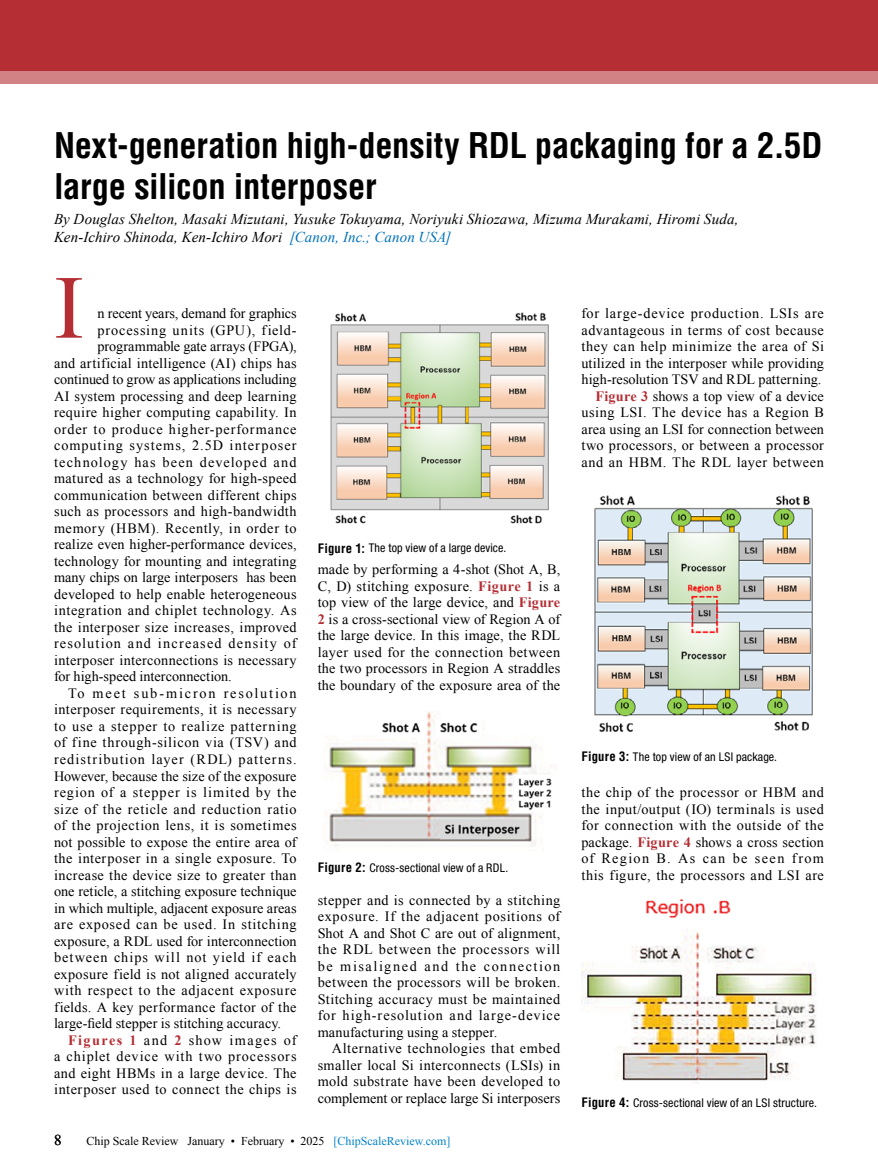
<style>
.page{position:relative;width:878px;height:1175px;background:#fff}
.page>*{position:absolute;margin:0;border:0;box-sizing:border-box;transform-origin:0 0}
.t1{font:90px "Times New Roman";color:#b42e34}
.t2{font:700 condensed 34.5px/41.4px "Helvetica LT Std";letter-spacing:-.01em;color:#000}
.t3{font:italic 15px/18px "Times New Roman";letter-spacing:.005em;color:#000}
.t4{font:15px "Times New Roman";color:#000}
.t5{font:14.25px/16.5px "Times New Roman";letter-spacing:.03em;color:#000;text-align:justify}
.t6{font:14.25px "Times New Roman";color:#000}
.t7{font:14.25px "Times New Roman";letter-spacing:.06em;color:#000}
.t8{font:14.25px "Times New Roman";letter-spacing:.07em;color:#000}
.t9{font:14.25px "Times New Roman";letter-spacing:.005em;color:#000}
.t10{font:14.25px "Times New Roman";letter-spacing:.01em;color:#000}
.t11{font:14.25px "Times New Roman";letter-spacing:.055em;color:#000}
.t12{font:14.25px "Times New Roman";letter-spacing:.08em;color:#000}
.t13{font:14.25px "Times New Roman";letter-spacing:-.005em;color:#000}
.t14{font:14.25px "Times New Roman";letter-spacing:-.01em;color:#000}
.t15{font:14.25px "Times New Roman";letter-spacing:.075em;color:#000}
.t16{font:14.25px "Times New Roman";letter-spacing:.05em;color:#000}
.t17{font:14.25px "Times New Roman";letter-spacing:.125em;color:#000}
.t18{font:14.25px "Times New Roman";letter-spacing:.085em;color:#000}
.t19{font:condensed 12px "Helvetica Neue LT Std";letter-spacing:.01em;color:#000}
.t20{font:12px "Times New Roman";color:#000}
.s1{color:#0072bc}
.s2{font-weight:700;color:#b42e34}
.s3{font-family:"Helvetica LT Std";font-weight:700;font-size:12.75px}
.s4{color:#0083ca}
</style>
<div class="page">
<div style="left:0;top:0;width:878px;height:70px;background:#b42e34"></div>
<div style="left:0;top:70px;width:878px;height:13px;background:#d28185"></div>
<img style="left:330px;top:312px;width:219px;height:212px">
<img style="left:326px;top:711px;width:230px;height:135px">
<img style="left:594px;top:495px;width:219px;height:237px">
<img style="left:581px;top:899px;width:235px;height:184px">
<h2 class="t2" style="left:54px;top:124px;width:770px">Next-generation high-density RDL packaging for a 2.5D large silicon interposer</h2>
<p class="t3" style="left:54px;top:210px;width:686px">By Douglas Shelton, Masaki Mizutani, Yusuke Tokuyama, Noriyuki Shiozawa, Mizuma Murakami, Hiromi Suda,<br>Ken-Ichiro Shinoda, Ken-Ichiro Mori <span class="s1">[Canon, Inc.; Canon USA]</span></p>
<h1 class="t1" style="left:54px;top:247px;width:31px">I</h1>
<p class="t13" style="left:97px;top:304px;width:200px">n recent years, demand for graphics</p>
<p class="t7" style="left:97px;top:320px;width:201px">processing units (GPU), field-</p>
<p class="t13" style="left:97px;top:337px;width:201px">programmable gate arrays (FPGA),</p>
<p class="t5" style="left:54px;top:354px;width:244px">and artificial intelligence (AI) chips has</p>
<p class="t14" style="left:54px;top:370px;width:244px">continued to grow as applications including</p>
<p class="t5" style="left:54px;top:387px;width:244px">AI system processing and deep learning</p>
<p class="t5" style="left:54px;top:404px;width:244px">require higher computing capability. In</p>
<p class="t7" style="left:54px;top:419px;width:244px">order to produce higher-performance</p>
<p class="t8" style="left:54px;top:436px;width:244px">computing systems, 2.5D interposer</p>
<p class="t12" style="left:54px;top:452px;width:244px">technology has been developed and</p>
<p class="t5" style="left:54px;top:470px;width:244px">matured as a technology for high-speed</p>
<p class="t5" style="left:54px;top:486px;width:244px">communication between different chips</p>
<p class="t5" style="left:54px;top:503px;width:244px">such as processors and high-bandwidth</p>
<p class="t5" style="left:54px;top:519px;width:244px">memory (HBM). Recently, in order to</p>
<p class="t10" style="left:54px;top:535px;width:244px">realize even higher-performance devices,</p>
<p class="t10" style="left:54px;top:551px;width:244px">technology for mounting and integrating</p>
<p class="t6" style="left:54px;top:568px;width:244px">many chips on large interposers has been</p>
<p class="t5" style="left:54px;top:585px;width:244px">developed to help enable heterogeneous</p>
<p class="t5" style="left:54px;top:602px;width:244px">integration and chiplet technology. As</p>
<p class="t5" style="left:54px;top:618px;width:244px">the interposer size increases, improved</p>
<p class="t12" style="left:54px;top:634px;width:244px">resolution and increased density of</p>
<p class="t5" style="left:54px;top:651px;width:244px">interposer interconnections is necessary</p>
<p class="t6" style="left:54px;top:667px;width:179px">for high-speed interconnection.</p>
<p class="t17" style="left:68px;top:683px;width:230px">To meet sub-micron resolution</p>
<p class="t5" style="left:54px;top:701px;width:244px">interposer requirements, it is necessary</p>
<p class="t7" style="left:54px;top:716px;width:244px">to use a stepper to realize patterning</p>
<p class="t5" style="left:54px;top:734px;width:244px">of fine through-silicon via (TSV) and</p>
<p class="t15" style="left:54px;top:749px;width:244px">redistribution layer (RDL) patterns.</p>
<p class="t6" style="left:54px;top:766px;width:244px">However, because the size of the exposure</p>
<p class="t8" style="left:54px;top:782px;width:244px">region of a stepper is limited by the</p>
<p class="t16" style="left:54px;top:799px;width:244px">size of the reticle and reduction ratio</p>
<p class="t5" style="left:54px;top:816px;width:244px">of the projection lens, it is sometimes</p>
<p class="t5" style="left:54px;top:833px;width:244px">not possible to expose the entire area of</p>
<p class="t5" style="left:54px;top:849px;width:244px">the interposer in a single exposure. To</p>
<p class="t5" style="left:54px;top:866px;width:244px">increase the device size to greater than</p>
<p class="t6" style="left:54px;top:881px;width:244px">one reticle, a stitching exposure technique</p>
<p class="t6" style="left:54px;top:898px;width:244px">in which multiple, adjacent exposure areas</p>
<p class="t11" style="left:54px;top:914px;width:244px">are exposed can be used. In stitching</p>
<p class="t9" style="left:54px;top:931px;width:244px">exposure, a RDL used for interconnection</p>
<p class="t8" style="left:54px;top:947px;width:244px">between chips will not yield if each</p>
<p class="t5" style="left:54px;top:965px;width:244px">exposure field is not aligned accurately</p>
<p class="t11" style="left:54px;top:980px;width:244px">with respect to the adjacent exposure</p>
<p class="t5" style="left:54px;top:998px;width:244px">fields. A key performance factor of the</p>
<p class="t9" style="left:54px;top:1013px;width:228px">large-field stepper is stitching accuracy.</p>
<p class="t18" style="left:68px;top:1030px;width:230px"><span class="s2">Figures 1</span> and <span class="s2">2</span> show images of</p>
<p class="t7" style="left:54px;top:1046px;width:244px">a chiplet device with two processors</p>
<p class="t5" style="left:54px;top:1064px;width:244px">and eight HBMs in a large device. The</p>
<p class="t5" style="left:54px;top:1080px;width:244px">interposer used to connect the chips is</p>
<p class="t19" style="left:318px;top:541px;width:190px"><span class="s3">Figure 1:</span> The top view of a large device.</p>
<p class="t5" style="left:318px;top:561px;width:244px">made by performing a 4-shot (Shot A, B, C, D) stitching exposure. <span class="s2">Figure 1</span> is a top view of the large device, and <span class="s2">Figure 2</span> is a cross-sectional view of Region A of the large device. In this image, the RDL layer used for the connection between the two processors in Region A straddles the boundary of the exposure area of the</p>
<p class="t19" style="left:318px;top:860px;width:192px"><span class="s3">Figure 2:</span> Cross-sectional view of a RDL.</p>
<p class="t5" style="left:318px;top:891px;width:244px">stepper and is connected by a stitching exposure. If the adjacent positions of Shot A and Shot C are out of alignment, the RDL between the processors will be misaligned and the connection between the processors will be broken.<br>Stitching accuracy must be maintained for high-resolution and large-device manufacturing using a stepper.</p>
<p class="t5" style="left:318px;top:1039px;width:244px;text-indent:14px">Alternative technologies that embed smaller local Si interconnects (LSIs) in mold substrate have been developed to complement or replace large Si interposers</p>
<p class="t4" style="left:54px;top:1129px;width:9px">8</p>
<p class="t20" style="left:86px;top:1132px;width:365px">Chip Scale Review January • February • 2025 <span class="s4">[ChipScaleReview.com]</span></p>
<p class="t5" style="left:581px;top:305px;width:244px;text-align:right">for large-device production. LSIs are advantageous in terms of cost because they can help minimize the area of Si utilized in the interposer while providing high-resolution TSV and RDL patterning.<br><span class="s2">Figure 3</span> shows a top view of a device using LSI. The device has a Region B area using an LSI for connection between two processors, or between a processor and an HBM. The RDL layer between</p>
<p class="t19" style="left:581px;top:750px;width:197px"><span class="s3">Figure 3:</span> The top view of an LSI package.</p>
<p class="t5" style="left:581px;top:783px;width:244px">the chip of the processor or HBM and the input/output (IO) terminals is used for connection with the outside of the package. <span class="s2">Figure 4</span> shows a cross section of Region B. As can be seen from this figure, the processors and LSI are</p>
<p class="t19" style="left:581px;top:1095px;width:237px"><span class="s3">Figure 4:</span> Cross-sectional view of an LSI structure.</p>
</div>
